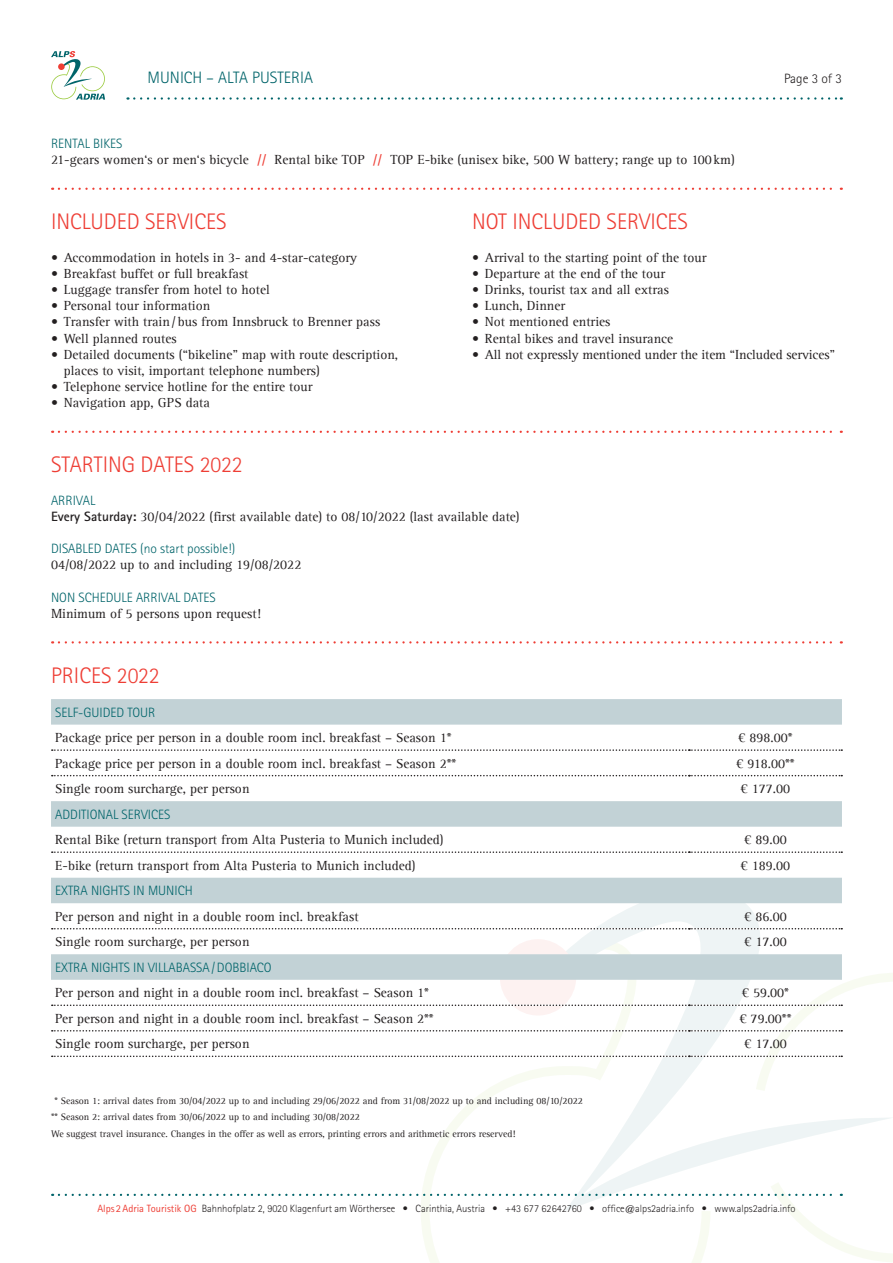
<style>
.page{position:relative;width:893px;height:1263px;background:#fff}
.page>*{position:absolute;margin:0;border:0;box-sizing:border-box;transform-origin:0 0}
.t1{font:300 22.5px "Rotis Sans Serif Std";color:#ee3e35}
.t2{font:300 16.5px "Rotis Sans Serif Std";color:#00646a}
.t3{font:13.5px/16.2px "Agfa Rotis Serif";color:#231f20}
.t4{font:300 13.5px "Rotis Sans Serif Std";color:#00646a}
.t5{font:300 13.5px "Rotis Sans Serif Std";color:#231f20}
.t6{font:300 10.5px "Rotis Sans Serif Std";color:#231f20}
.t7{font:9.75px "Agfa Rotis Serif";color:#231f20}
.s1{font-weight:700;color:#ee3e35}
.s2{font-family:"Rotis Sans Serif Std";font-weight:700}
.s3{font-weight:400;color:#ee3e35}
</style>
<div class="page">
<svg style="left:420px;top:973px;width:473px;height:290px"></svg>
<svg style="left:519px;top:928px;width:328px;height:186px"></svg>
<div style="left:500px;top:939px;width:76px;height:76px;background:#fdf2f1;border-radius:50%"></div>
<svg style="left:59px;top:1114px;width:834px;height:97px"></svg>
<svg style="left:134px;top:97px;width:708px;height:3px"></svg>
<svg style="left:51px;top:51px;width:54px;height:49px"></svg>
<svg style="left:59px;top:188px;width:783px;height:2px"></svg>
<svg style="left:59px;top:431px;width:783px;height:2px"></svg>
<svg style="left:59px;top:641px;width:783px;height:2px"></svg>
<svg style="left:51px;top:699px;width:791px;height:281px"></svg>
<svg style="left:52px;top:749px;width:790px;height:2px"></svg>
<svg style="left:52px;top:775px;width:790px;height:1px"></svg>
<svg style="left:52px;top:851px;width:790px;height:2px"></svg>
<svg style="left:52px;top:928px;width:790px;height:1px"></svg>
<svg style="left:52px;top:1004px;width:790px;height:2px"></svg>
<svg style="left:52px;top:1030px;width:790px;height:1px"></svg>
<svg style="left:52px;top:1055px;width:790px;height:2px"></svg>
<p class="t2" style="left:148px;top:68px;width:167px">MUNICH – ALTA PUSTERIA</p>
<p class="t5" style="left:784px;top:71px;width:59px">Page 3 of 3</p>
<p class="t4" style="left:51px;top:136px;width:73px">RENTAL BIKES</p>
<p class="t3" style="left:51px;top:152px;width:685px">21-gears women‘s or men‘s bicycle <span class="s1">//</span> Rental bike TOP <span class="s1">//</span> TOP E-bike (unisex bike, 500 W battery; range up to 100km)</p>
<h1 class="t1" style="left:51px;top:209px;width:177px">INCLUDED SERVICES</h1>
<p class="t3" style="left:51px;top:249px;width:308px">• Accommodation in hotels in 3- and 4-star-category</p>
<p class="t3" style="left:51px;top:266px;width:199px">• Breakfast buffet or full breakfast</p>
<p class="t3" style="left:51px;top:282px;width:220px">• Luggage transfer from hotel to hotel</p>
<p class="t3" style="left:51px;top:298px;width:161px">• Personal tour information</p>
<p class="t3" style="left:51px;top:314px;width:331px">• Transfer with train/bus from Innsbruck to Brenner pass</p>
<p class="t3" style="left:51px;top:330px;width:127px">• Well planned routes</p>
<p class="t3" style="left:64px;top:347px;width:336px;text-indent:-13px">• Detailed documents (“bikeline” map with route description, places to visit, important telephone numbers)</p>
<p class="t3" style="left:51px;top:379px;width:263px">• Telephone service hotline for the entire tour</p>
<p class="t3" style="left:51px;top:395px;width:160px">• Navigation app, GPS data</p>
<h1 class="t1" style="left:51px;top:452px;width:193px">STARTING DATES 2022</h1>
<h1 class="t1" style="left:472px;top:209px;width:217px">NOT INCLUDED SERVICES</h1>
<p class="t3" style="left:472px;top:249px;width:236px">• Arrival to the starting point of the tour</p>
<p class="t3" style="left:472px;top:266px;width:195px">• Departure at the end of the tour</p>
<p class="t3" style="left:472px;top:282px;width:198px">• Drinks, tourist tax and all extras</p>
<p class="t3" style="left:472px;top:298px;width:95px">• Lunch, Dinner</p>
<p class="t3" style="left:472px;top:314px;width:140px">• Not mentioned entries</p>
<p class="t3" style="left:472px;top:330px;width:203px">• Rental bikes and travel insurance</p>
<p class="t3" style="left:472px;top:347px;width:364px">• All not expressly mentioned under the item “Included services”</p>
<p class="t4" style="left:51px;top:492px;width:46px">ARRIVAL</p>
<p class="t3" style="left:51px;top:509px;width:470px"><span class="s2">Every Saturday:</span> 30/04/2022 (first available date) to 08/10/2022 (last available date)</p>
<p class="t4" style="left:51px;top:541px;width:186px">DISABLED DATES (no start possible!)</p>
<p class="t3" style="left:51px;top:557px;width:252px">04/08/2022 up to and including 19/08/2022</p>
<p class="t4" style="left:51px;top:590px;width:166px">NON SCHEDULE ARRIVAL DATES</p>
<p class="t3" style="left:51px;top:606px;width:211px">Minimum of 5 persons upon request!</p>
<h1 class="t1" style="left:51px;top:662px;width:110px">PRICES 2022</h1>
<p class="t4" style="left:55px;top:704px;width:102px">SELF-GUIDED TOUR</p>
<p class="t3" style="left:55px;top:730px;width:398px">Package price per person in a double room incl. breakfast – Season 1*</p>
<p class="t3" style="left:738px;top:730px;width:56px">€ 898.00*</p>
<p class="t3" style="left:55px;top:755px;width:402px">Package price per person in a double room incl. breakfast – Season 2**</p>
<p class="t3" style="left:736px;top:755px;width:60px">€ 918.00**</p>
<p class="t3" style="left:55px;top:781px;width:196px">Single room surcharge, per person</p>
<p class="t3" style="left:741px;top:781px;width:51px">€ 177.00</p>
<p class="t4" style="left:55px;top:806px;width:117px">ADDITIONAL SERVICES</p>
<p class="t3" style="left:55px;top:832px;width:390px">Rental Bike (return transport from Alta Pusteria to Munich included)</p>
<p class="t3" style="left:744px;top:832px;width:44px">€ 89.00</p>
<p class="t3" style="left:55px;top:857px;width:362px">E-bike (return transport from Alta Pusteria to Munich included)</p>
<p class="t3" style="left:741px;top:857px;width:51px">€ 189.00</p>
<p class="t4" style="left:55px;top:883px;width:139px">EXTRA NIGHTS IN MUNICH</p>
<p class="t3" style="left:55px;top:908px;width:305px">Per person and night in a double room incl. breakfast</p>
<p class="t3" style="left:744px;top:908px;width:44px">€ 86.00</p>
<p class="t3" style="left:55px;top:934px;width:196px">Single room surcharge, per person</p>
<p class="t3" style="left:744px;top:934px;width:44px">€ 17.00</p>
<p class="t4" style="left:55px;top:959px;width:218px">EXTRA NIGHTS IN VILLABASSA/DOBBIACO</p>
<p class="t3" style="left:55px;top:985px;width:375px">Per person and night in a double room incl. breakfast – Season 1*</p>
<p class="t3" style="left:742px;top:985px;width:49px">€ 59.00*</p>
<p class="t3" style="left:55px;top:1010px;width:380px">Per person and night in a double room incl. breakfast – Season 2**</p>
<p class="t3" style="left:739px;top:1010px;width:54px">€ 79.00**</p>
<p class="t3" style="left:55px;top:1036px;width:196px">Single room surcharge, per person</p>
<p class="t3" style="left:744px;top:1036px;width:44px">€ 17.00</p>
<p class="t7" style="left:54px;top:1095px;width:530px">* Season 1: arrival dates from 30/04/2022 up to and including 29/06/2022 and from 31/08/2022 up to and including 08/10/2022</p>
<p class="t7" style="left:51px;top:1111px;width:310px">** Season 2: arrival dates from 30/06/2022 up to and including 30/08/2022</p>
<p class="t7" style="left:51px;top:1128px;width:466px">We suggest travel insurance. Changes in the offer as well as errors, printing errors and arithmetic errors reserved!</p>
<p class="t6" style="left:97px;top:1202px;width:700px"><span class="s3">Alps 2Adria Touristik OG</span> Bahnhofplatz 2, 9020 Klagenfurt am Wörthersee • Carinthia, Austria • +43 677 62642760 • office@alps2adria.info • www.alps2adria.info</p>
</div>
